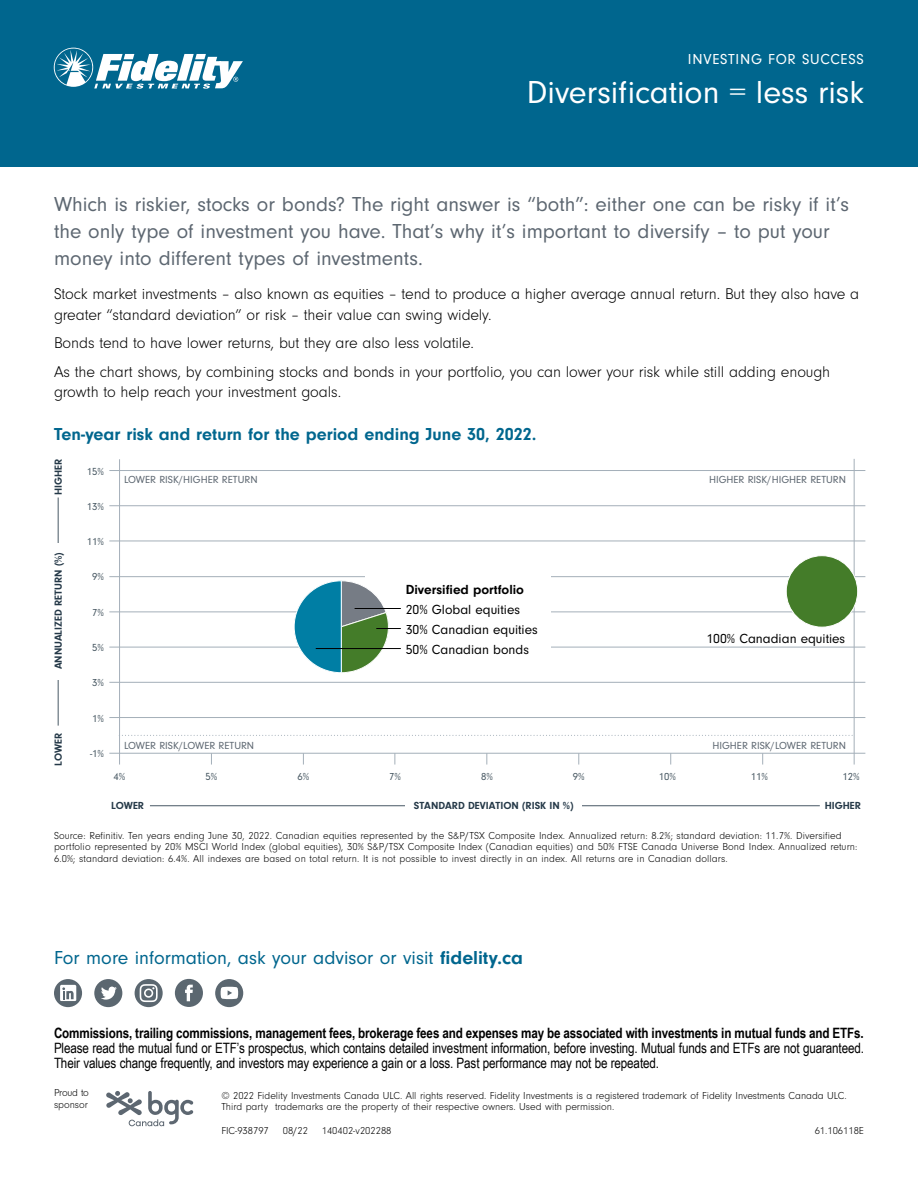
<style>
.page{position:relative;width:918px;height:1188px;background:#fff}
.page>*{position:absolute;margin:0;border:0;box-sizing:border-box;transform-origin:0 0}
.t1{font:33px "Neuzeit Gro";color:#fff}
.t2{font:21px/27px "Neuzeit Gro";color:#5d6771}
.t3{font:19.5px "Neuzeit Gro";color:#00668e}
.t4{font:700 18px "Neuzeit Gro";color:#00668e}
.t5{font:300 16.2px/20.2px "Neuzeit Gro";letter-spacing:-.005em;color:#000}
.t6{font:15px "Neuzeit Gro";letter-spacing:.05em;color:#fff}
.t7{font:14.25px/15px "Arial Narrow";letter-spacing:-.01em;color:#000}
.t8{font:700 14.25px "Arial Narrow";letter-spacing:-.01em;color:#000}
.t9{font:13.65px/19.8px "Neuzeit Grotesk W01";color:#000}
.t10{font:700 13.65px "Neuzeit Gro";color:#000}
.t11{font:10.65px "Neuzeit Grotesk W01";color:#5d6771}
.t12{font:700 10.65px "Neuzeit Gro";color:#253948}
.t13{font:10.65px "Neuzeit Grotesk W01";color:#455560}
.t14{font:300 10.5px/11.2px "Neuzeit Gro";color:#000}
.s1{font-weight:700}
</style>
<div class="page">
<div style="left:0;top:0;width:918px;height:166px;background:#00668e"></div>
<svg style="left:54px;top:48px;width:189px;height:41px"></svg>
<hr style="left:58px;top:498px;width:1px;height:228px;background:#485865">
<div style="left:50px;top:543px;width:17px;height:137px;background:#fff"></div>
<hr style="left:150px;top:805px;width:670px;height:1px;background:#485865">
<div style="left:405px;top:797px;width:177px;height:17px;background:#fff"></div>
<hr style="left:109px;top:753px;width:756px;height:1px;background:#a4afb9">
<hr style="left:109px;top:717px;width:756px;height:1px;background:#a4afb9">
<hr style="left:109px;top:682px;width:756px;height:1px;background:#a4afb9">
<hr style="left:109px;top:647px;width:756px;height:1px;background:#a4afb9">
<hr style="left:109px;top:612px;width:756px;height:1px;background:#a4afb9">
<hr style="left:109px;top:576px;width:756px;height:1px;background:#a4afb9">
<hr style="left:109px;top:541px;width:756px;height:1px;background:#a4afb9">
<hr style="left:109px;top:505px;width:756px;height:1px;background:#a4afb9">
<hr style="left:109px;top:470px;width:756px;height:1px;background:#a4afb9">
<div style="left:365px;top:576px;width:185px;height:99px;background:#fff"></div>
<hr style="left:854px;top:459px;width:1px;height:306px;background:#a4afb9">
<svg style="left:486px;top:753px;width:1px;height:12px"></svg>
<svg style="left:394px;top:753px;width:1px;height:12px"></svg>
<svg style="left:122px;top:735px;width:732px;height:1px"></svg>
<hr style="left:119px;top:459px;width:1px;height:306px;background:#a4afb9">
<div style="left:786px;top:556px;width:72px;height:71px;background:#447c29;border-radius:50%"></div>
<div style="left:786px;top:555px;width:72px;height:73px;border:1px solid #fff;border-radius:50%"></div>
<svg style="left:293px;top:580px;width:108px;height:93px"></svg>
<hr style="left:316px;top:648px;width:85px;height:1px;background:#000">
<svg style="left:54px;top:979px;width:28px;height:28px"></svg>
<svg style="left:94px;top:979px;width:28px;height:28px"></svg>
<svg style="left:175px;top:979px;width:28px;height:28px"></svg>
<svg style="left:215px;top:979px;width:28px;height:28px"></svg>
<svg style="left:135px;top:979px;width:28px;height:28px"></svg>
<svg style="left:106px;top:1091px;width:87px;height:35px"></svg>
<h3 class="t6" style="left:688px;top:51px;width:178px">INVESTING FOR SUCCESS</h3>
<h1 class="t1" style="left:527px;top:74px;width:339px">Diversification = less risk</h1>
<h2 class="t2" style="left:54px;top:191px;width:797px">Which is riskier, stocks or bonds? The right answer is “both”: either one can be risky if it’s the only type of investment you have. That’s why it’s important to diversify – to put your money into different types of investments.</h2>
<h3 class="t5" style="left:54px;top:284px;width:807px">Stock market investments – also known as equities – tend to produce a higher average annual return. But they also have a greater “standard deviation” or risk – their value can swing widely.</h3>
<h3 class="t5" style="left:54px;top:329px;width:778px;line-height:28.5px">Bonds tend to have lower returns, but they are also less volatile.<br>As the chart shows, by combining stocks and bonds in your portfolio, you can lower your risk while still adding enough</h3>
<h3 class="t5" style="left:54px;top:382px;width:289px">growth to help reach your investment goals.</h3>
<h3 class="t4" style="left:54px;top:424px;width:484px">Ten-year risk and return for the period ending June 30, 2022.</h3>
<p class="t11" style="left:124px;top:474px;width:135px">LOWER RISK/HIGHER RETURN</p>
<p class="t11" style="left:709px;top:474px;width:138px">HIGHER RISK/HIGHER RETURN</p>
<p class="t12" style="left:52px;top:495px;width:38px;rotate:-90deg">HIGHER</p>
<p class="t13" style="left:87px;top:465px;width:19px">15%</p>
<p class="t13" style="left:87px;top:501px;width:19px">13%</p>
<p class="t12" style="left:52px;top:669px;width:119px;rotate:-90deg">ANNUALIZED RETURN (%)</p>
<p class="t12" style="left:52px;top:766px;width:35px;rotate:-90deg">LOWER</p>
<p class="t13" style="left:87px;top:536px;width:19px">11%</p>
<p class="t13" style="left:92px;top:571px;width:13px">9%</p>
<p class="t13" style="left:92px;top:607px;width:13px">7%</p>
<p class="t13" style="left:92px;top:642px;width:13px">5%</p>
<p class="t13" style="left:92px;top:677px;width:13px">3%</p>
<h3 class="t10" style="left:406px;top:582px;width:120px">Diversified portfolio</h3>
<h3 class="t9" style="left:406px;top:600px;width:134px">20% Global equities<br>30% Canadian equities<br>50% Canadian bonds</h3>
<h3 class="t9" style="left:706px;top:629px;width:140px">100% Canadian equities</h3>
<p class="t13" style="left:92px;top:712px;width:13px">1%</p>
<p class="t13" style="left:90px;top:748px;width:16px">-1%</p>
<p class="t11" style="left:124px;top:739px;width:132px">LOWER RISK/LOWER RETURN</p>
<p class="t11" style="left:712px;top:739px;width:135px">HIGHER RISK/LOWER RETURN</p>
<p class="t13" style="left:114px;top:771px;width:13px">4%</p>
<p class="t13" style="left:206px;top:771px;width:13px">5%</p>
<p class="t13" style="left:297px;top:771px;width:13px">6%</p>
<p class="t13" style="left:389px;top:771px;width:13px">7%</p>
<p class="t13" style="left:481px;top:771px;width:13px">8%</p>
<p class="t13" style="left:573px;top:771px;width:13px">9%</p>
<p class="t13" style="left:659px;top:771px;width:19px">10%</p>
<p class="t13" style="left:751px;top:771px;width:19px">11%</p>
<p class="t13" style="left:843px;top:771px;width:19px">12%</p>
<p class="t12" style="left:111px;top:800px;width:35px">LOWER</p>
<p class="t12" style="left:414px;top:800px;width:161px">STANDARD DEVIATION (RISK IN %)</p>
<p class="t12" style="left:825px;top:800px;width:38px">HIGHER</p>
<p class="t14" style="left:54px;top:830px;width:805px">Source: Refinitiv. Ten years ending June 30, 2022. Canadian equities represented by the S&amp;P/TSX Composite Index. Annualized return: 8.2%; standard deviation: 11.7%. Diversified portfolio represented by 20% MSCI World Index (global equities), 30% S&amp;P/TSX Composite Index (Canadian equities) and 50% FTSE Canada Universe Bond Index. Annualized return:<br>6.0%; standard deviation: 6.4%. All indexes are based on total return. It is not possible to invest directly in an index. All returns are in Canadian dollars.</p>
<h3 class="t3" style="left:54px;top:947px;width:470px">For more information, ask your advisor or visit <span class="s1">fidelity.ca</span></h3>
<h3 class="t8" style="left:54px;top:1022px;width:811px">Commissions, trailing commissions, management fees, brokerage fees and expenses may be associated with investments in mutual funds and ETFs.</h3>
<p class="t7" style="left:54px;top:1040px;width:812px">Please read the mutual fund or ETF’s prospectus, which contains detailed investment information, before investing. Mutual funds and ETFs are not guaranteed.<br>Their values change frequently, and investors may experience a gain or a loss. Past performance may not be repeated.</p>
<p class="t14" style="left:54px;top:1087px;width:36px">Proud to sponsor</p>
<p class="t14" style="left:221px;top:1090px;width:627px">© 2022 Fidelity Investments Canada ULC. All rights reserved. Fidelity Investments is a registered trademark of Fidelity Investments Canada ULC.<br>Third party trademarks are the property of their respective owners. Used with permission.</p>
<p class="t14" style="left:221px;top:1125px;width:49px">FIC-938797</p>
<p class="t14" style="left:283px;top:1125px;width:27px">08/22</p>
<p class="t14" style="left:322px;top:1125px;width:71px">140402-v202288</p>
<p class="t14" style="left:815px;top:1125px;width:51px">61.106118E</p>
</div>
